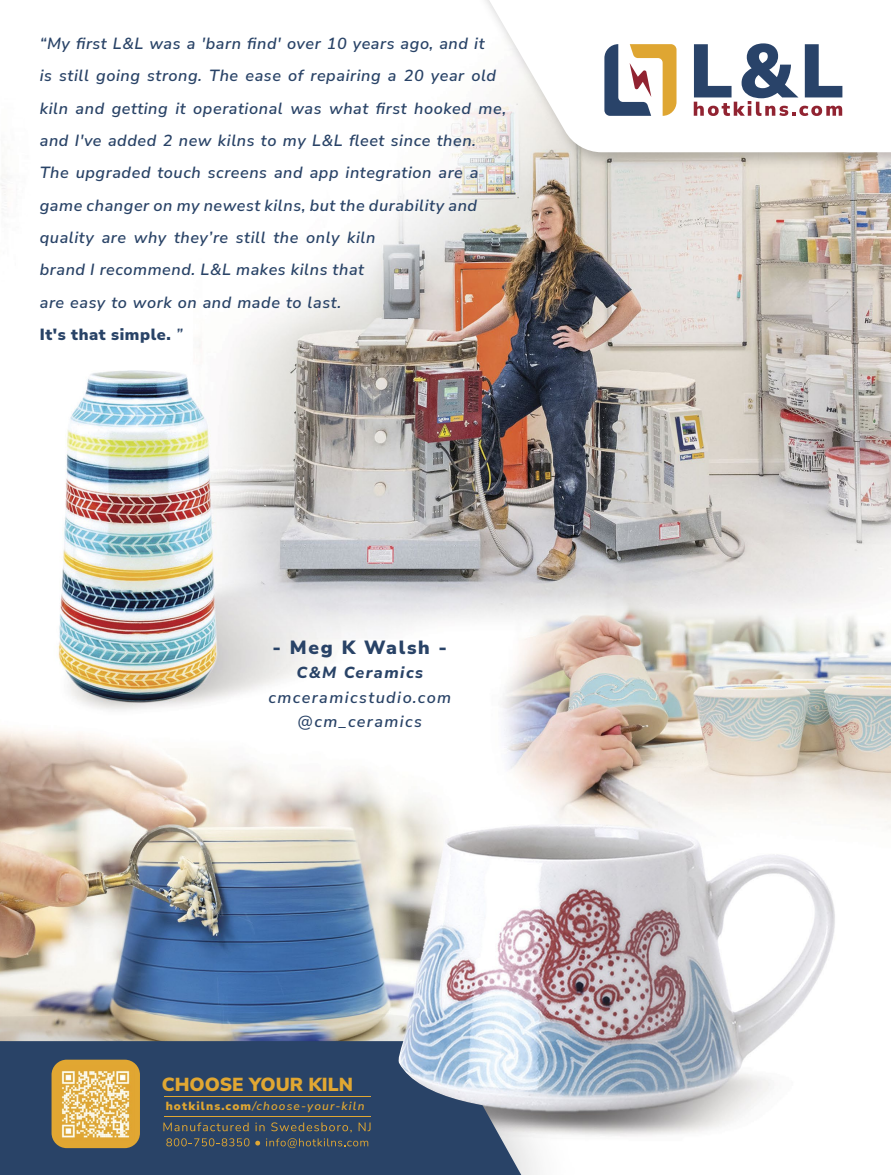
<style>
.page{position:relative;width:891px;height:1175px;background:#fff}
.page>*{position:absolute;margin:0;border:0;box-sizing:border-box;transform-origin:0 0}
.t1{font:900 19.05px "Nunito Sans";letter-spacing:.09em;color:#294367}
.t2{font:900 18.9px "Nunito Sans";color:#e1a732}
.t3{font:italic 600 16.2px/32.4px "Nunito Sans";letter-spacing:.035em;color:#294367}
.t4{font:italic 600 16.2px/24.5px "Nunito Sans";letter-spacing:.09em;color:#294367;text-align:center}
.t5{font:italic 800 16.2px "Nunito Sans";letter-spacing:.09em;color:#294367}
.t6{font:italic 600 11.7px "Nunito Sans";letter-spacing:.1em;color:#e1a732}
.s1{font-weight:900;font-style:normal}
</style>
<div class="page">
<img style="left:0;top:112px;width:891px;height:1025px">
<img style="left:0;top:1013px;width:613px;height:161px">
<svg style="left:0;top:1041px;width:534px;height:133px;background:#445b7b"></svg>
<img style="left:460px;top:112px;width:431px;height:62px">
<svg style="left:472px;top:0;width:419px;height:152px"></svg>
<svg style="left:604px;top:44px;width:73px;height:72px"></svg>
<svg style="left:694px;top:43px;width:148px;height:73px"></svg>
<svg style="left:163px;top:1122px;width:86px;height:9px"></svg>
<svg style="left:255px;top:1122px;width:10px;height:9px"></svg>
<svg style="left:271px;top:1122px;width:81px;height:10px"></svg>
<svg style="left:359px;top:1122px;width:12px;height:9px"></svg>
<svg style="left:166px;top:1138px;width:83px;height:8px"></svg>
<svg style="left:255px;top:1140px;width:5px;height:5px"></svg>
<svg style="left:266px;top:1138px;width:102px;height:10px"></svg>
<hr style="left:164px;top:1096px;width:206px;height:1px;background:#e1a732">
<hr style="left:164px;top:1116px;width:206px;height:1px;background:#e1a732">
<div style="left:52px;top:1059px;width:88px;height:89px;background:#e1a732;border-radius:15px"></div>
<img style="left:61px;top:1070px;width:69px;height:68px">
<p class="t3" style="left:40px;top:26px;width:468px">“My first L&amp;L was a 'barn find' over 10 years ago, and it<br>is still going strong. The ease of repairing a 20 year old kiln and getting it operational was what first hooked me, and I've added 2 new kilns to my L&amp;L fleet since then.<br>The upgraded touch screens and app integration are a game changer on my newest kilns, but the durability and quality are why they’re still the only kiln<br>brand I recommend. L&amp;L makes kilns that<br>are easy to work on and made to last.<br><span class="s1">It's that simple.</span> ”</p>
<p class="t1" style="left:273px;top:633px;width:176px">- Meg K Walsh -</p>
<p class="t5" style="left:297px;top:661px;width:128px">C&amp;M Ceramics</p>
<p class="t4" style="left:268px;top:684px;width:184px">cmceramicstudio.com @cm_ceramics</p>
<p class="t2" style="left:162px;top:1070px;width:193px">CHOOSE YOUR KILN</p>
<p class="t6" style="left:166px;top:1098px;width:200px"><span class="s1">hotkilns.com</span>/choose-your-kiln</p>
</div>
